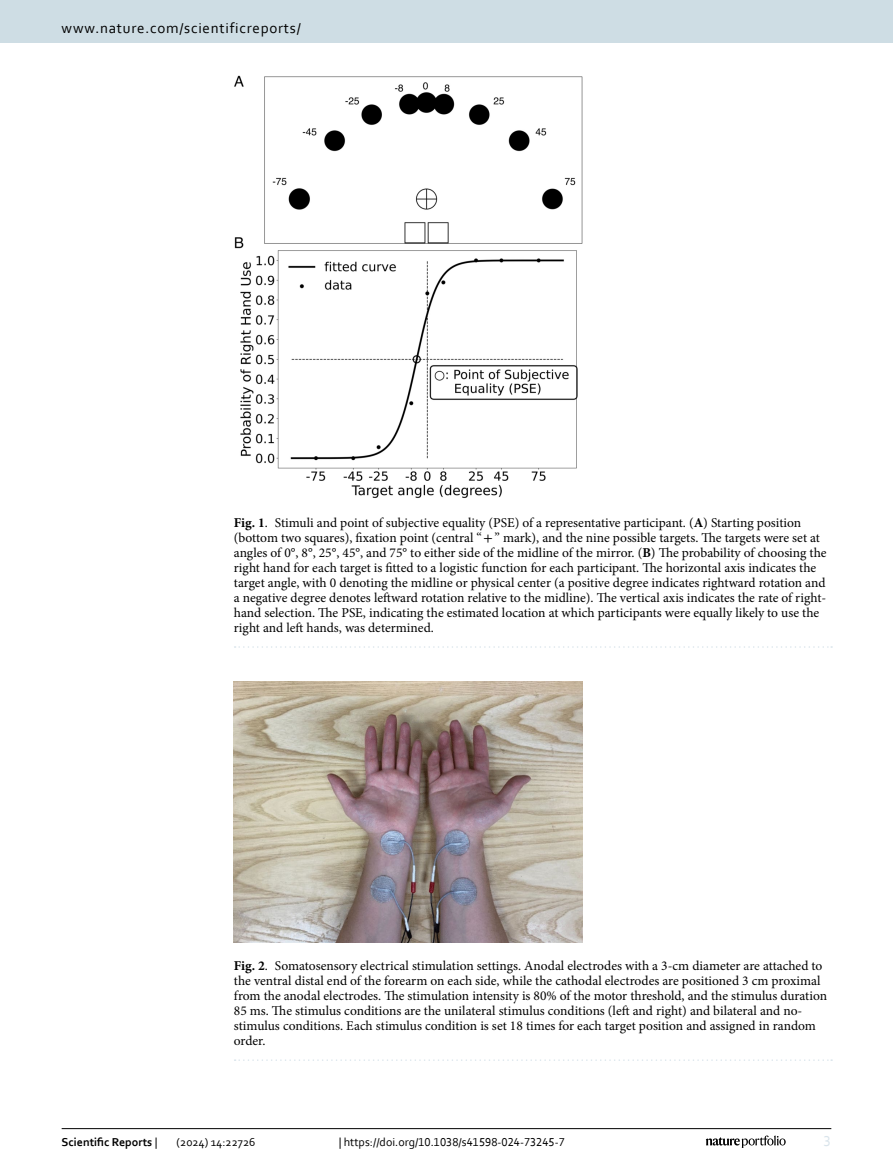
<style>
.page{position:relative;width:893px;height:1174px;background:#fff}
.page>*{position:absolute;margin:0;border:0;box-sizing:border-box;transform-origin:0 0}
.t1{font:15px "Corbel";letter-spacing:.05em;color:#000}
.t2{font:15px "Corbel";color:#d9e4eb}
.Figure_Caption{font:13.5px/15px "Minion Pro";color:#000}
.t3{font:12px "Corbel";color:#000}
.t4{font:700 12px "Corbel";color:#000}
.s1{font-weight:700}
.s2{font-family:"STIX"}
.s3{font-weight:400}
</style>
<div class="page">
<img style="left:234px;top:681px;width:348px;height:261px">
<svg style="left:235px;top:1059px;width:597px;height:2px"></svg>
<img style="left:234px;top:76px;width:348px;height:422px">
<svg style="left:235px;top:646px;width:597px;height:2px"></svg>
<hr style="left:62px;top:1128px;width:769px;height:1px;background:#000">
<svg style="left:706px;top:1135px;width:80px;height:12px"></svg>
<div style="left:0;top:0;width:893px;height:43px;background:#cedde4"></div>
<p class="t1" style="left:62px;top:18px;width:241px">www.nature.com/scientificreports/</p>
<p class="Figure_Caption" style="left:234px;top:515px;width:594px"><span class="s1">Fig. 1</span>. Stimuli and point of subjective equality (PSE) of a representative participant. (<span class="s1">A</span>) Starting position (bottom two squares), fixation point (central “<span class="s2">+</span>” mark), and the nine possible targets. The targets were set at angles of 0°, 8°, 25°, 45°, and 75° to either side of the midline of the mirror. (<span class="s1">B</span>) The probability of choosing the right hand for each target is fitted to a logistic function for each participant. The horizontal axis indicates the target angle, with 0 denoting the midline or physical center (a positive degree indicates rightward rotation and a negative degree denotes leftward rotation relative to the midline). The vertical axis indicates the rate of right&shy;hand selection. The PSE, indicating the estimated location at which participants were equally likely to use the right and left hands, was determined.</p>
<p class="Figure_Caption" style="left:234px;top:958px;width:595px"><span class="s1">Fig. 2</span>. Somatosensory electrical stimulation settings. Anodal electrodes with a 3-cm diameter are attached to the ventral distal end of the forearm on each side, while the cathodal electrodes are positioned 3 cm proximal from the anodal electrodes. The stimulation intensity is 80% of the motor threshold, and the stimulus duration 85 ms. The stimulus conditions are the unilateral stimulus conditions (left and right) and bilateral and no&shy;stimulus conditions. Each stimulus condition is set 18 times for each target position and assigned in random order.</p>
<p class="t4" style="left:62px;top:1134px;width:97px">Scientific Reports <span class="s3">|</span></p>
<p class="t3" style="left:177px;top:1134px;width:80px">(2024) 14:22726</p>
<p class="t3" style="left:339px;top:1134px;width:228px">| https://doi.org/10.1038/s41598-024-73245-7</p>
<p class="t2" style="left:824px;top:1132px;width:9px">3</p>
</div>
